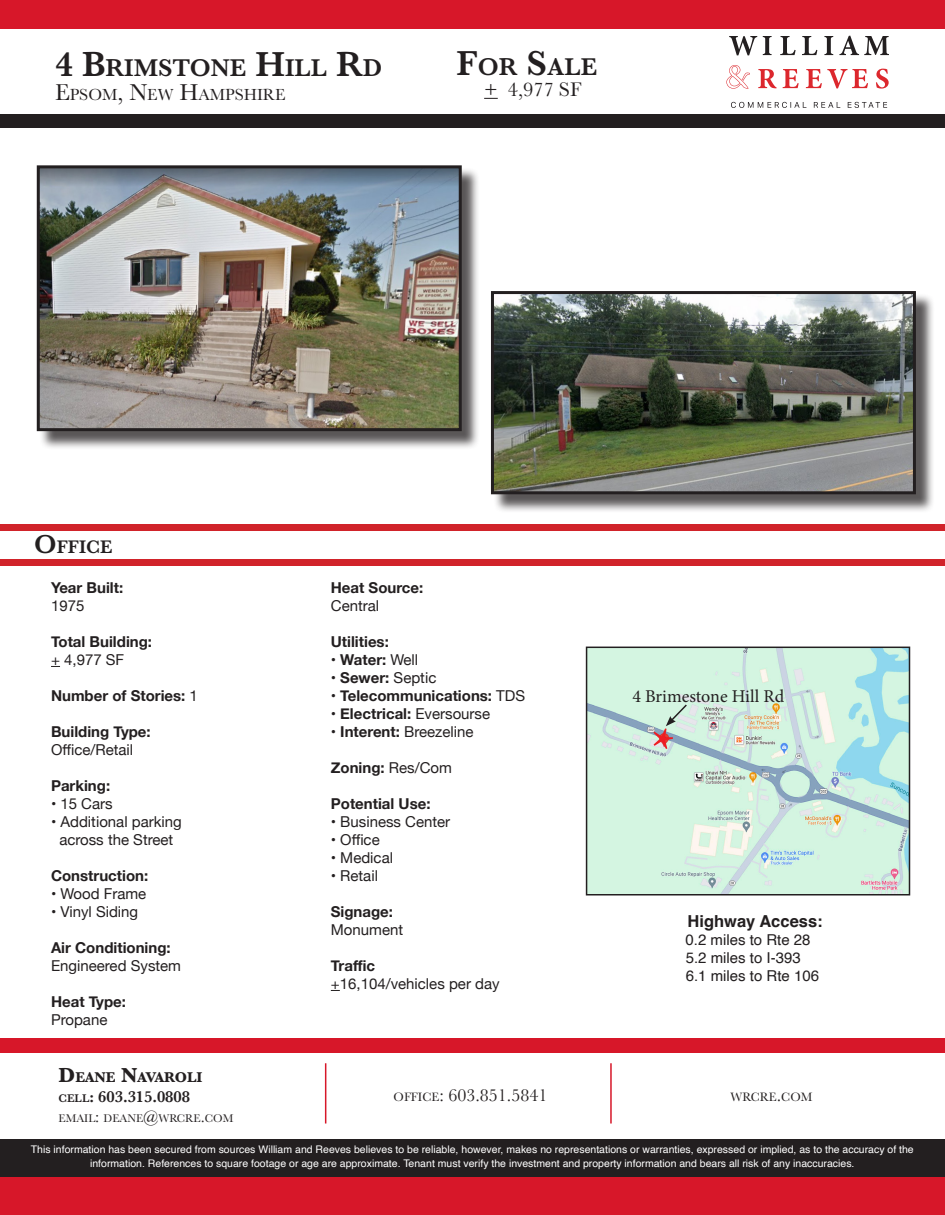
<style>
.page{position:relative;width:945px;height:1215px;background:#fff}
.page>*{position:absolute;margin:0;border:0;box-sizing:border-box;transform-origin:0 0}
.t1{font:60px "Minion Pro";color:#ee1d23}
.t2{font:600 25.2px "Baskerville";color:#231f20}
.t3{font:20.4px "Baskerville";color:#231f20}
.t4{font:600 18.9px "Baskerville";color:#231f20}
.t5{font:18px "Baskerville";color:#231f20}
.t6{font:18px "Minion Pro";letter-spacing:-.005em;color:#231f20}
.t7{font:16.65px "Baskerville";color:#231f20}
.t8{font:600 16.5px "Baskerville";color:#231f20}
.t9{font:700 16.5px "Helvetica";color:#231f20}
.t10{font:15px "Helvetica Neue";color:#231f20}
.t11{font:700 15px/18px "Helvetica Neue";color:#231f20}
.t12{font:15px "Helvetica";color:#231f20}
.t13{font:700 14.7px "Baskerville";color:#231f20}
.t14{font:12.6px "Baskerville";color:#231f20}
.t15{font:11.55px "Baskerville";color:#231f20}
.t16{font:10.5px/13.5px "Helvetica";color:#fff;text-align:center}
.s1{font-size:36px}
.s2{font-size:23.85px}
.s3{font-size:27px}
.s4{font-weight:400}
.s5{font-weight:700}
.s6{font-size:21px}
.s7{font-size:11.55px}
.s8{font-size:16.5px}
.s9{font-size:12.6px}
.s10{font-size:18px}
</style>
<div class="page">
<svg style="left:484px;top:98px;width:14px;height:1px"></svg>
<div style="left:39px;top:168px;width:441px;height:282px;background:#231f20;opacity:.75"></div>
<img style="left:41px;top:169px;width:417px;height:258px">
<div style="left:37px;top:165px;width:425px;height:266px;border:3px solid #231f20"></div>
<div style="left:0;top:0;width:945px;height:29px;background:#d71729"></div>
<svg style="left:758px;top:69px;width:131px;height:20px"></svg>
<svg style="left:729px;top:36px;width:160px;height:19px"></svg>
<svg style="left:726px;top:65px;width:24px;height:24px"></svg>
<svg style="left:731px;top:102px;width:156px;height:6px"></svg>
<div style="left:0;top:114px;width:945px;height:14px;background:#231f20"></div>
<div style="left:0;top:1139px;width:945px;height:45px;background:#231f20"></div>
<div style="left:0;top:1177px;width:945px;height:38px;background:#d71729"></div>
<div style="left:0;top:1038px;width:945px;height:14px;background:#d71729"></div>
<hr style="left:325px;top:1063px;width:1px;height:61px;background:#d71729">
<hr style="left:610px;top:1063px;width:2px;height:61px;background:#d71729">
<div style="left:0;top:559px;width:945px;height:6px;background:#d1232a"></div>
<div style="left:0;top:524px;width:945px;height:7px;background:#d1232a"></div>
<img style="left:589px;top:650px;width:318px;height:243px">
<div style="left:586px;top:647px;width:324px;height:249px;border:2px solid #231f20"></div>
<svg style="left:666px;top:703px;width:22px;height:23px"></svg>
<div style="left:493px;top:293px;width:441px;height:220px;background:#231f20;opacity:.75"></div>
<img style="left:495px;top:295px;width:417px;height:195px">
<div style="left:491px;top:291px;width:425px;height:203px;border:3px solid #231f20"></div>
<p class="t2" style="left:55px;top:50px;width:329px"><span class="s1">4 B</span>RIMSTONE <span class="s1">H</span>ILL <span class="s1">R</span>D</p>
<p class="t7" style="left:55px;top:84px;width:231px"><span class="s2">E</span>PSOM<span class="s2">, N</span>EW <span class="s2">H</span>AMPSHIRE</p>
<p class="t2" style="left:456px;top:49px;width:142px"><span class="s1">F</span>OR <span class="s1">S</span>ALE</p>
<p class="t3" style="left:484px;top:77px;width:99px">+ 4,977 SF</p>
<p class="t4" style="left:34px;top:534px;width:80px"><span class="s3">O</span>FFICE</p>
<p class="t11" style="left:51px;top:579px;width:74px">Year Built:</p>
<p class="t10" style="left:51px;top:595px;width:35px">1975</p>
<p class="t11" style="left:51px;top:633px;width:103px">Total Building: <span class="s4">+ 4,977 SF</span></p>
<p class="t11" style="left:51px;top:687px;width:148px">Number of Stories: <span class="s4">1</span></p>
<p class="t11" style="left:51px;top:723px;width:101px">Building Type:</p>
<p class="t10" style="left:51px;top:739px;width:84px">Office/Retail</p>
<p class="t11" style="left:51px;top:777px;width:61px">Parking:</p>
<p class="t10" style="left:51px;top:793px;width:63px">• 15 Cars</p>
<p class="t10" style="left:51px;top:811px;width:132px">• Additional parking</p>
<p class="t10" style="left:59px;top:829px;width:115px">across the Street</p>
<p class="t11" style="left:51px;top:867px;width:99px">Construction:</p>
<p class="t10" style="left:51px;top:883px;width:97px">• Wood Frame</p>
<p class="t10" style="left:51px;top:901px;width:89px">• Vinyl Siding</p>
<p class="t11" style="left:51px;top:939px;width:121px">Air Conditioning:</p>
<p class="t10" style="left:51px;top:955px;width:132px">Engineered System</p>
<p class="t11" style="left:51px;top:993px;width:77px">Heat Type:</p>
<p class="t10" style="left:51px;top:1009px;width:58px">Propane</p>
<p class="t11" style="left:331px;top:579px;width:94px">Heat Source:</p>
<p class="t10" style="left:331px;top:595px;width:50px">Central</p>
<p class="t11" style="left:331px;top:633px;width:59px">Utilities:</p>
<p class="t11" style="left:331px;top:651px;width:89px"><span class="s4">•</span> Water: <span class="s4">Well</span></p>
<p class="t10" style="left:331px;top:667px;width:107px">• <span class="s5">Sewer:</span> Septic</p>
<p class="t11" style="left:331px;top:687px;width:196px"><span class="s4">•</span> Telecommunications: <span class="s4">TDS</span></p>
<p class="t10" style="left:331px;top:703px;width:161px">• <span class="s5">Electrical:</span> Eversourse</p>
<p class="t10" style="left:331px;top:721px;width:144px">• <span class="s5">Interent:</span> Breezeline</p>
<p class="t11" style="left:331px;top:759px;width:123px">Zoning: <span class="s4">Res/Com</span></p>
<p class="t11" style="left:331px;top:795px;width:101px">Potential Use:</p>
<p class="t10" style="left:331px;top:811px;width:121px">• Business Center</p>
<p class="t10" style="left:331px;top:829px;width:50px">• Office</p>
<p class="t10" style="left:331px;top:847px;width:64px">• Medical</p>
<p class="t10" style="left:331px;top:865px;width:49px">• Retail</p>
<p class="t11" style="left:331px;top:903px;width:64px">Signage:</p>
<p class="t10" style="left:331px;top:919px;width:74px">Monument</p>
<p class="t11" style="left:331px;top:957px;width:46px">Traffic</p>
<p class="t10" style="left:331px;top:973px;width:170px">+16,104/vehicles per day</p>
<p class="t6" style="left:632px;top:684px;width:153px">4 Brimestone Hill Rd</p>
<p class="t1" style="left:651px;top:709px;width:26px">*</p>
<p class="t9" style="left:688px;top:911px;width:137px">Highway Access:</p>
<p class="t12" style="left:686px;top:928px;width:127px">0.2 miles to Rte 28</p>
<p class="t12" style="left:686px;top:946px;width:117px">5.2 miles to I-393</p>
<p class="t12" style="left:686px;top:964px;width:135px">6.1 miles to Rte 106</p>
<p class="t13" style="left:58px;top:1067px;width:145px"><span class="s6">D</span>EANE <span class="s6">N</span>AVAROLI</p>
<p class="t8" style="left:58px;top:1085px;width:133px"><span class="s7">CELL</span>: 603.315.0808</p>
<p class="t15" style="left:58px;top:1111px;width:176px">EMAIL<span class="s8">:</span> DEANE <span class="s8">@</span>WRCRE<span class="s8">.</span>COM</p>
<p class="t5" style="left:394px;top:1084px;width:155px"><span class="s9">OFFICE</span>: 603.851.5841</p>
<p class="t14" style="left:731px;top:1089px;width:83px">WRCRE<span class="s10">.</span>COM</p>
<p class="t16" style="left:31px;top:1143px;width:884px">This information has been secured from sources William and Reeves believes to be reliable, however, makes no representations or warranties, expressed or implied, as to the accuracy of the information. References to square footage or age are approximate. Tenant must verify the investment and property information and bears all risk of any inaccuracies.</p>
</div>
